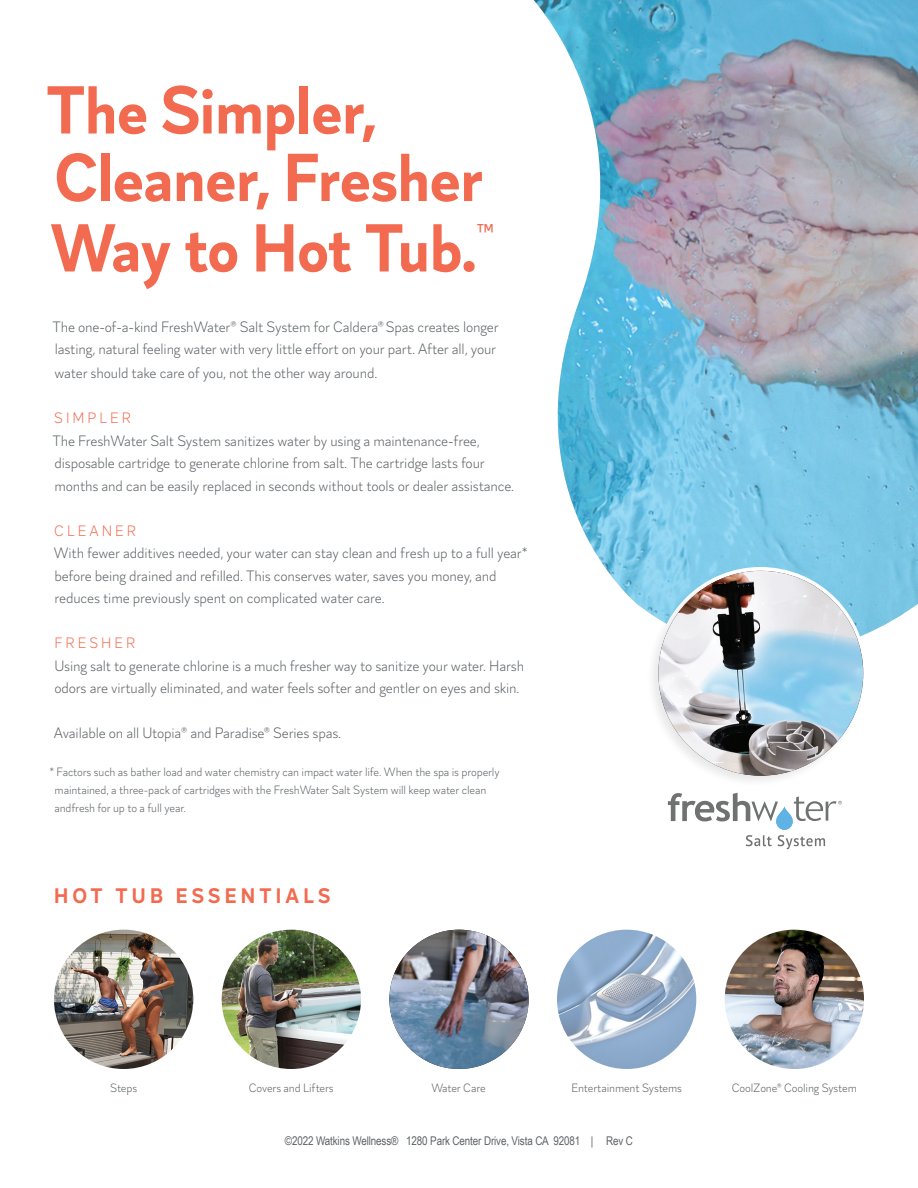
<style>
.page{position:relative;width:918px;height:1188px;background:#fff}
.page>*{position:absolute;margin:0;border:0;box-sizing:border-box;transform-origin:0 0}
.t1{font:700 67.5px/69px "Magdelin";letter-spacing:-.01em;color:#f26b50}
.t2{font:30px "Magdelin";color:#f26b50}
.t3{font:700 21px "Magdelin";letter-spacing:.2em;color:#f26b50}
.t4{font:300 15px/22.5px "Magdelin";letter-spacing:-.01em;color:#5e6367}
.t5{font:300 15px "Magdelin";letter-spacing:.2em;color:#f26b50}
.t6{font:300 12px/18px "Magdelin";letter-spacing:-.01em;color:#5e6367}
.t7{font:12px "Arial Narrow";letter-spacing:-.01em;color:#5e6367}
.s1{color:#f26b50}
.s2{color:#5d6367}
</style>
<div class="page">
<img style="left:533px;top:0;width:385px;height:634px">
<div style="left:646px;top:568px;width:220px;height:220px;background:#231f20;opacity:.1"></div>
<img style="left:658px;top:571px;width:205px;height:205px;border-radius:102px">
<img style="left:725px;top:930px;width:139px;height:139px;border-radius:70px">
<img style="left:557px;top:930px;width:139px;height:139px;border-radius:70px">
<svg style="left:389px;top:930px;width:140px;height:139px"></svg>
<img style="left:389px;top:930px;width:140px;height:139px;border-radius:70px">
<img style="left:222px;top:930px;width:139px;height:139px;border-radius:70px">
<img style="left:54px;top:930px;width:139px;height:139px;border-radius:70px">
<svg style="left:668px;top:793px;width:110px;height:28px"></svg>
<svg style="left:776px;top:806px;width:17px;height:24px"></svg>
<svg style="left:746px;top:835px;width:79px;height:14px"></svg>
<svg style="left:794px;top:796px;width:48px;height:25px"></svg>
<h1 class="t1" style="left:46px;top:78px;width:438px">The Simpler,<br>Cleaner, Fresher<br>Way to Hot Tub.</h1>
<h2 class="t2" style="left:477px;top:217px;width:19px">™</h2>
<p class="t4" style="left:52px;top:316px;width:448px">The one-of-a-kind FreshWater® Salt System for Caldera®Spas creates longer lasting, natural feeling water with very little effort on your part. After all, your</p>
<p class="t4" style="left:55px;top:362px;width:324px">water should take care of you, not the other way around.</p>
<p class="t5" style="left:54px;top:409px;width:78px">SIMPLER</p>
<p class="t4" style="left:52px;top:430px;width:463px">The FreshWater Salt System sanitizes water by using a maintenance-free, disposable cartridge to generate chlorine from salt. The cartridge lasts four months and can be easily replaced in seconds without tools or dealer assistance.</p>
<p class="t4" style="left:54px;top:520px;width:475px"><span class="s1">CLEANER<br></span>With fewer additives needed, your water can stay clean and fresh up to a full year<span class="s2">* </span>before being drained and refilled. This conserves water, saves you money, and reduces time previously spent on complicated water care.</p>
<p class="t5" style="left:54px;top:634px;width:82px">FRESHER</p>
<p class="t4" style="left:54px;top:655px;width:471px">Using salt to generate chlorine is a much fresher way to sanitize your water. Harsh odors are virtually eliminated, and water feels softer and gentler on eyes and skin.</p>
<p class="t4" style="left:54px;top:722px;width:289px">Available on all Utopia® and Paradise® Series spas.</p>
<p class="t6" style="left:54px;top:763px;width:447px;text-indent:-5px"><span class="s2">*</span> Factors such as bather load and water chemistry can impact water life. When the spa is properly maintained, a three-pack of cartridges with the FreshWater Salt System will keep water clean andfresh for up to a full year.</p>
<h3 class="t3" style="left:54px;top:884px;width:278px">HOT TUB ESSENTIALS</h3>
<p class="t6" style="left:110px;top:1080px;width:28px">Steps</p>
<p class="t6" style="left:249px;top:1080px;width:86px">Covers and Lifters</p>
<p class="t6" style="left:431px;top:1080px;width:56px">Water Care</p>
<p class="t6" style="left:571px;top:1080px;width:112px">Entertainment Systems</p>
<p class="t6" style="left:732px;top:1080px;width:127px">CoolZone® Cooling System</p>
<p class="t7" style="left:285px;top:1132px;width:350px">©2022 Watkins Wellness® 1280 Park Center Drive, Vista CA 92081 | Rev C</p>
</div>
